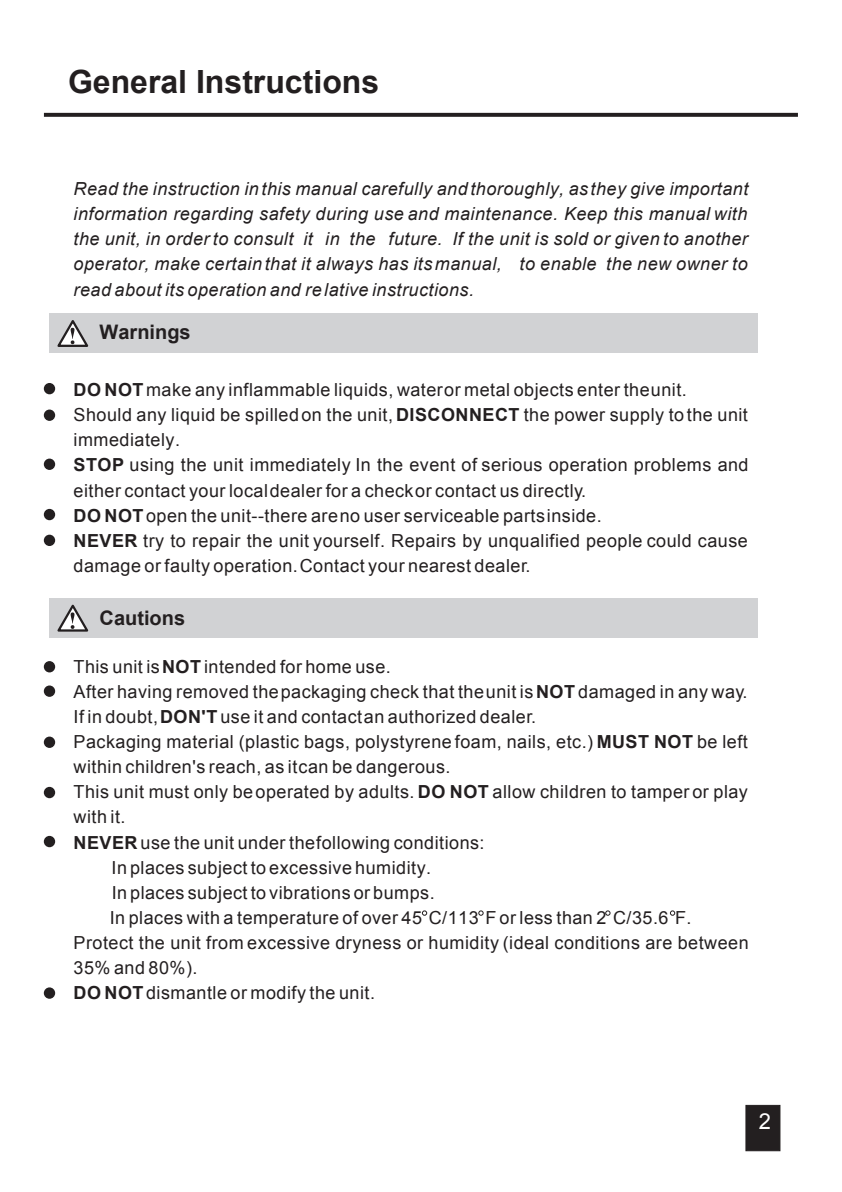
<style>
.page{position:relative;width:842px;height:1192px;background:#fff}
.page>*{position:absolute;margin:0;border:0;box-sizing:border-box;transform-origin:0 0}
.t1{font:700 32px "Arial";color:#231f20}
.t2{font:22px "Arial";color:#fff}
.t3{font:700 20px "Arial";color:#231f20}
.t4{font:18px/25.2px "Arial";letter-spacing:.025em;color:#231f20}
.t5{font:italic 18px/25.2px "Arial";letter-spacing:.025em;color:#231f20;text-align:justify}
.s1{font-weight:700}
</style>
<div class="page">
<svg style="left:44px;top:113px;width:754px;height:4px;background:#2c292a"></svg>
<div style="left:746px;top:1105px;width:34px;height:46px;background:#231f20;border:1px solid #231f20"></div>
<div style="left:49px;top:314px;width:709px;height:39px;background:#d1d2d4"></div>
<div style="left:49px;top:598px;width:709px;height:40px;background:#d1d2d4"></div>
<svg style="left:57px;top:320px;width:32px;height:27px"></svg>
<svg style="left:57px;top:604px;width:32px;height:28px"></svg>
<div style="left:44px;top:383px;width:11px;height:11px;background:#231f20;border-radius:50%"></div>
<div style="left:44px;top:410px;width:11px;height:11px;background:#231f20;border-radius:50%"></div>
<div style="left:44px;top:459px;width:11px;height:11px;background:#231f20;border-radius:50%"></div>
<div style="left:44px;top:509px;width:11px;height:11px;background:#231f20;border-radius:50%"></div>
<div style="left:44px;top:535px;width:11px;height:11px;background:#231f20;border-radius:50%"></div>
<div style="left:44px;top:661px;width:11px;height:11px;background:#231f20;border-radius:50%"></div>
<div style="left:44px;top:686px;width:11px;height:11px;background:#231f20;border-radius:50%"></div>
<div style="left:44px;top:737px;width:11px;height:11px;background:#231f20;border-radius:50%"></div>
<div style="left:44px;top:787px;width:11px;height:11px;background:#231f20;border-radius:50%"></div>
<div style="left:44px;top:836px;width:11px;height:11px;background:#231f20;border-radius:50%"></div>
<div style="left:44px;top:987px;width:11px;height:12px;background:#231f20;border-radius:50%"></div>
<svg style="left:422px;top:911px;width:5px;height:5px"></svg>
<svg style="left:479px;top:911px;width:4px;height:5px"></svg>
<svg style="left:605px;top:911px;width:5px;height:5px"></svg>
<svg style="left:670px;top:911px;width:5px;height:5px"></svg>
<h1 class="t1" style="left:68px;top:61px;width:313px">General Instructions</h1>
<p class="t5" style="left:74px;top:176px;width:676px">Read the instruction in this manual carefully and thoroughly, asthey give important information regarding safety during use and maintenance. Keep this manual with the unit, in order to consult it in the future. If the unit is sold or given to another operator, make certain that it always has its manual, to enable the new owner to read about its operation and relative instructions.</p>
<p class="t3" style="left:100px;top:318px;width:93px">Warnings</p>
<p class="t4" style="left:74px;top:377px;width:677px"><span class="s1">DO NOT</span> make any inflammable liquids, wateror metal objects enter theunit.<br>Should any liquid be spilledon the unit, <span class="s1">DISCONNECT</span> the power supply to the unit immediately.<br><span class="s1">STOP</span> using the unit immediately In the event of serious operation problems and either contact your localdealer for a checkor contact us directly.<br><span class="s1">DO NOT</span>open the unit--there areno user serviceable partsinside.<br><span class="s1">NEVER</span> try to repair the unit yourself. Repairs by unqualified people could cause damage or faulty operation.Contact your nearest dealer.</p>
<p class="t3" style="left:100px;top:605px;width:87px">Cautions</p>
<p class="t4" style="left:74px;top:654px;width:319px">This unit is<span class="s1">NOT</span> intended for home use.</p>
<p class="t4" style="left:74px;top:679px;width:675px">After having removed thepackaging check that theunit is <span class="s1">NOT</span> damaged in any way.</p>
<p class="t4" style="left:74px;top:704px;width:464px">If in doubt,<span class="s1">DON'T</span> use it and contactan authorized dealer.</p>
<p class="t4" style="left:74px;top:729px;width:676px">Packaging material (plastic bags, polystyrene foam, nails, etc.) <span class="s1">MUST NOT</span> be left</p>
<p class="t4" style="left:74px;top:754px;width:378px">within children's reach, as itcan be dangerous.</p>
<p class="t4" style="left:74px;top:780px;width:676px">This unit must only beoperated by adults. <span class="s1">DO NOT</span> allow children to tamper or play</p>
<p class="t4" style="left:74px;top:805px;width:53px">with it.</p>
<p class="t4" style="left:74px;top:830px;width:413px"><span class="s1">NEVER</span> use the unit under thefollowing conditions:</p>
<p class="t4" style="left:112px;top:855px;width:321px">In places subject to excessive humidity.</p>
<p class="t4" style="left:112px;top:880px;width:325px">In places subject to vibrations or bumps.</p>
<p class="t4" style="left:110px;top:905px;width:583px">In places with a temperature of over 45 C/113 For less than 2 C/35.6 F.</p>
<p class="t4" style="left:74px;top:930px;width:677px">Protect the unit from excessive dryness or humidity (ideal conditions are between</p>
<p class="t4" style="left:74px;top:955px;width:125px">35% and 80%).</p>
<p class="t4" style="left:74px;top:981px;width:303px"><span class="s1">DO NOT</span>dismantle or modify the unit.</p>
<p class="t2" style="left:759px;top:1106px;width:14px">2</p>
</div>
